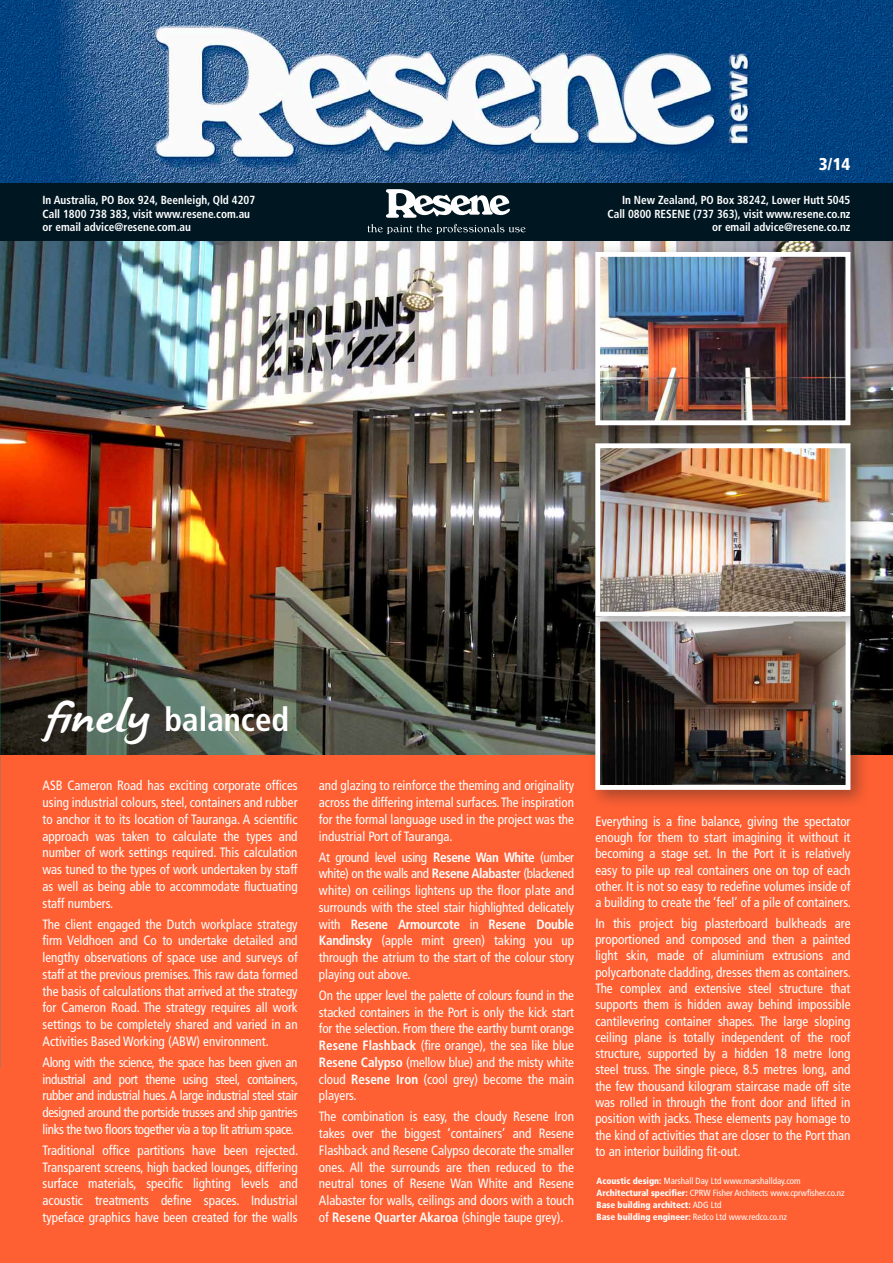
<style>
.page{position:relative;width:893px;height:1263px;background:#fff}
.page>*{position:absolute;margin:0;border:0;box-sizing:border-box;transform-origin:0 0}
.t1{font:700 condensed 33px "Frutiger";color:#fff}
.t2{font:900 condensed 17.1px "Frutiger";color:#fff}
.t3{font:condensed 13.5px/16.8px "Frutiger";color:#fff;text-align:justify}
.t4{font:700 condensed 11.7px/13.5px "Frutiger";color:#fff;scale:.96 1}
.t5{font:condensed 9px/12px "Frutiger";color:#fff}
.s1{font-family:"James Paul";font-weight:400;font-stretch:normal;font-size:44.4px}
.s2{font-weight:700}
.s3{font-weight:900}
</style>
<div class="page">
<img style="left:0;top:240px;width:893px;height:516px">
<div style="left:0;top:756px;width:893px;height:507px;background:#ff6033"></div>
<img style="left:0;top:499px;width:1px;height:32px">
<div style="left:587px;top:608px;width:283px;height:202px;background:#231f20;opacity:.4"></div>
<img style="left:601px;top:636px;width:243px;height:148px">
<div style="left:595px;top:617px;width:255px;height:173px;border:5px solid #fff"></div>
<div style="left:587px;top:435px;width:283px;height:201px;background:#231f20;opacity:.4"></div>
<img style="left:601px;top:449px;width:243px;height:162px">
<div style="left:595px;top:443px;width:255px;height:174px;border:5px solid #fff"></div>
<div style="left:587px;top:244px;width:283px;height:201px;background:#231f20;opacity:.4"></div>
<img style="left:601px;top:258px;width:243px;height:161px">
<div style="left:595px;top:252px;width:255px;height:173px;border:5px solid #fff"></div>
<svg style="left:0;top:1041px;width:1px;height:28px"></svg>
<div style="left:0;top:178px;width:893px;height:62px;background:#001722"></div>
<img style="left:0;top:0;width:893px;height:183px">
<svg style="left:367px;top:224px;width:159px;height:10px"></svg>
<svg style="left:386px;top:189px;width:124px;height:29px"></svg>
<p class="t2" style="left:819px;top:154px;width:33px">3/14</p>
<p class="t4" style="left:43px;top:194px;width:223px">In Australia, PO Box 924, Beenleigh, Qld 4207<br>Call 1800 738 383, visit www.resene.com.au or email advice@resene.com.au</p>
<p class="t4" style="left:607px;top:194px;width:255px;text-align:right">In New Zealand, PO Box 38242, Lower Hutt 5045<br>Call 0800 RESENE (737 363), visit www.resene.co.nz or email advice@resene.co.nz</p>
<h1 class="t1" style="left:46px;top:700px;width:245px"><span class="s1">finely</span> balanced</h1>
<p class="t3" style="left:43px;top:777px;width:257px">ASB Cameron Road has exciting corporate offices using industrial colours, steel, containers and rubber to anchor it to its location of Tauranga. A scientific approach was taken to calculate the types and number of work settings required. This calculation was tuned to the types of work undertaken by staff as well as being able to accommodate fluctuating staff numbers.</p>
<p class="t3" style="left:43px;top:916px;width:257px">The client engaged the Dutch workplace strategy firm Veldhoen and Co to undertake detailed and lengthy observations of space use and surveys of staff at the previous premises. This raw data formed the basis of calculations that arrived at the strategy for Cameron Road. The strategy requires all work settings to be completely shared and varied in an Activities Based Working (ABW) environment.</p>
<p class="t3" style="left:43px;top:1054px;width:257px">Along with the science, the space has been given an industrial and port theme using steel, containers, rubber and industrial hues. A large industrial steel stair designed around the portside trusses and ship gantries links the two floors together via a top lit atrium space.</p>
<p class="t3" style="left:43px;top:1142px;width:257px">Traditional office partitions have been rejected.<br>Transparent screens, high backed lounges, differing surface materials, specific lighting levels and acoustic treatments define spaces. Industrial typeface graphics have been created for the walls</p>
<p class="t3" style="left:319px;top:777px;width:257px">and glazing to reinforce the theming and originality across the differing internal surfaces. The inspiration for the formal language used in the project was the industrial Port of Tauranga.</p>
<p class="t3" style="left:319px;top:849px;width:257px">At ground level using <span class="s2">Resene Wan White</span> (umber white) on the walls and <span class="s2">Resene Alabaste</span>r (blackened white) on ceilings lightens up the floor plate and surrounds with the steel stair highlighted delicately with <span class="s2">Resene Armourcote</span> in <span class="s2">Resene Double Kandinsky</span> (apple mint green) taking you up through the atrium to the start of the colour story playing out above.</p>
<p class="t3" style="left:319px;top:987px;width:257px">On the upper level the palette of colours found in the stacked containers in the Port is only the kick start for the selection. From there the earthy burnt orange <span class="s2">Resene Flashback</span> (fire orange), the sea like blue <span class="s2">Resene Calypso</span> (mellow blue) and the misty white cloud <span class="s2">Resene Iron</span> (cool grey) become the main players.</p>
<p class="t3" style="left:319px;top:1108px;width:257px">The combination is easy, the cloudy Resene Iron takes over the biggest ‘containers’ and Resene Flashback and Resene Calypso decorate the smaller ones. All the surrounds are then reduced to the neutral tones of Resene Wan White and Resene Alabaster for walls, ceilings and doors with a touch of <span class="s2">Resene Quarter Akaroa</span> (shingle taupe grey).</p>
<p class="t3" style="left:595px;top:813px;width:257px;line-height:16.4px">Everything is a fine balance, giving the spectator enough for them to start imagining it without it becoming a stage set. In the Port it is relatively easy to pile up real containers one on top of each other. It is not so easy to redefine volumes inside of a building to create the ‘feel’ of a pile of containers.</p>
<p class="t3" style="left:595px;top:915px;width:257px;line-height:16.4px">In this project big plasterboard bulkheads are proportioned and composed and then a painted light skin, made of aluminium extrusions and polycarbonate cladding, dresses them as containers.<br>The complex and extensive steel structure that supports them is hidden away behind impossible cantilevering container shapes. The large sloping ceiling plane is totally independent of the roof structure, supported by a hidden 18 metre long steel truss. The single piece, 8.5 metres long, and the few thousand kilogram staircase made off site was rolled in through the front door and lifted in position with jacks. These elements pay homage to the kind of activities that are closer to the Port than to an interior building fit-out.</p>
<p class="t5" style="left:597px;top:1175px;width:250px"><span class="s3">Acoustic design:</span> Marshall Day Ltd www.marshallday.com <span class="s3">Architectural specifier:</span> CPRW Fisher Architects www.cprwfisher.co.nz <span class="s3">Base building architect:</span> ADG Ltd<br><span class="s3">Base building engineer:</span> Redco Ltd www.redco.co.nz</p>
</div>
